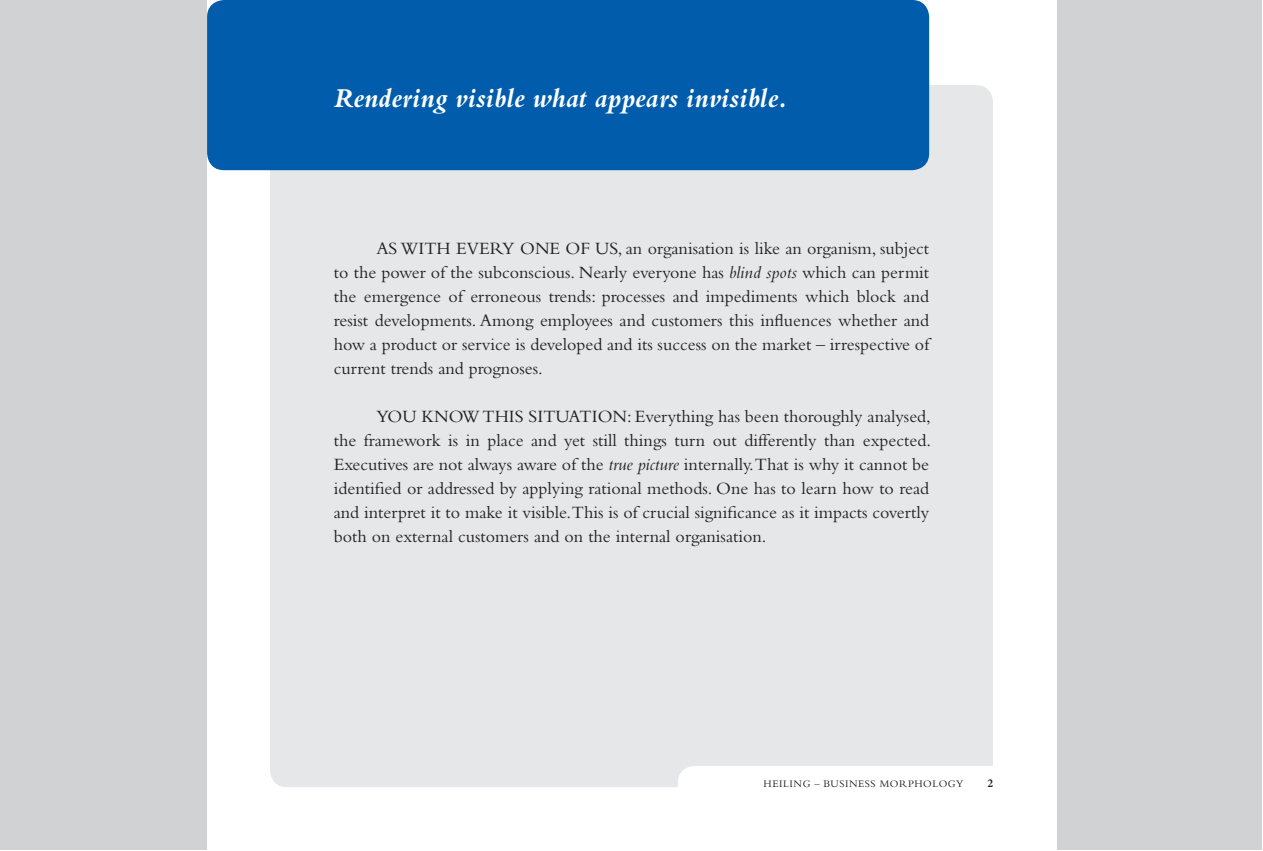
<style>
.page{position:relative;width:1263px;height:851px;background:#fff}
.page>*{position:absolute;margin:0;border:0;box-sizing:border-box;transform-origin:0 0}
.t1{font:italic 700 28.5px "Bembo";color:#fff}
.t2{font:18px/24px "Bembo";color:#231f20;text-align:justify}
.t3{font:700 12px "Bembo";color:#231f20}
.t4{font:10.5px "Bembo";letter-spacing:.05em;color:#231f20}
.s1{font-style:italic}
</style>
<div class="page">
<div style="left:1px;top:1px;width:1261px;height:849px;background:#d1d2d4"></div>
<div style="left:207px;top:1px;width:849px;height:849px;background:#fff"></div>
<div style="left:270px;top:85px;width:723px;height:702px;background:#e6e7e9"></div>
<svg style="left:678px;top:765px;width:315px;height:22px"></svg>
<div style="left:207px;top:0;width:722px;height:170px;background:#015dab"></div>
<h1 class="t1" style="left:334px;top:82px;width:455px">Rendering visible what appears invisible.</h1>
<p class="t2" style="left:334px;top:236px;width:597px;text-indent:43px">AS WITH EVERY ONE OF US, an organisation is like an organism, subject to the power of the subconscious. Nearly everyone has <span class="s1">blind spots</span> which can permit the emergence of erroneous trends: processes and impediments which block and resist developments. Among employees and customers this influences whether and how a product or service is developed and its success on the market – irrespective of current trends and prognoses.</p>
<p class="t2" style="left:334px;top:404px;width:599px;text-indent:43px">YOU KNOW THIS SITUATION: Everything has been thoroughly analysed, the framework is in place and yet still things turn out differently than expected.<br>Executives are not always aware of the <span class="s1">true picture</span> internally.That is why it cannot be identified or addressed by applying rational methods. One has to learn how to read and interpret it to make it visible.This is of crucial significance as it impacts covertly both on external customers and on the internal organisation.</p>
<p class="t4" style="left:764px;top:777px;width:202px">HEILING – BUSINESS MORPHOLOGY</p>
<p class="t3" style="left:987px;top:776px;width:7px">2</p>
</div>
